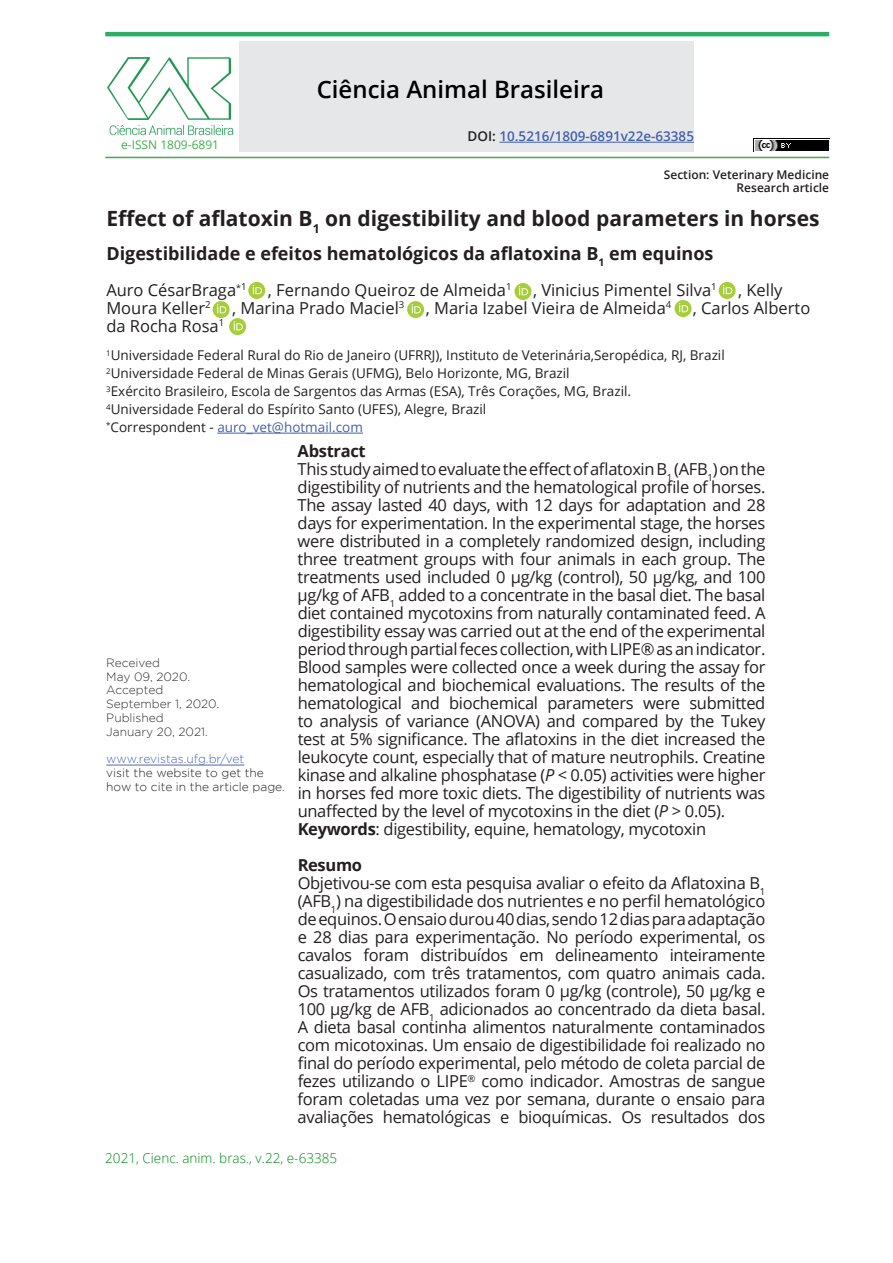
<style>
.page{position:relative;width:893px;height:1263px;background:#fff}
.page>*{position:absolute;margin:0;border:0;box-sizing:border-box;transform-origin:0 0}
.t1{font:600 24px "Open Sans";color:#000}
.t2{font:700 21px "Open Sans";color:#231f20}
.t3{font:700 18px "Open Sans";color:#231f20}
.t4{font:16.5px/18px "Open Sans";letter-spacing:-.02em;color:#231f20}
.t5{font:16.5px "Open Sans";color:#231f20}
.t6{font:13.5px/18px "Open Sans";color:#231f20}
.t7{font:300 13.5px "Open Sans";color:#008c14}
.t8{font:600 13.5px "Open Sans";color:#4261ad}
.t9{font:300 12px/13.8px "Gotham";color:#312f30}
.t10{font:300 12px/13.8px "Gotham";color:#231f20}
.t11{font:600 12px/13.2px "Open Sans";color:#231f20;text-align:right}
.t12{font:300 12px "Gotham";letter-spacing:-.005em;color:#4d66b0}
.t13{font:12px "Open Sans";color:#40ae49}
.s1{color:#231f20}
.s2{color:#4261ad}
.s3{color:#312f30}
.s4{font-weight:700}
.s5{font-style:italic}
</style>
<div class="page">
<div style="left:239px;top:41px;width:455px;height:111px;background:#e6e7e9"></div>
<hr style="left:499px;top:142px;width:195px;height:1px;background:#4261ad">
<hr style="left:105px;top:157px;width:724px;height:1px;background:#40ae49">
<hr style="left:105px;top:32px;width:724px;height:4px;background:#2fac66">
<img style="left:753px;top:139px;width:76px;height:13px">
<img style="left:107px;top:57px;width:127px;height:79px">
<hr style="left:106px;top:765px;width:138px;height:1px;background:#4d66b0">
<svg style="left:229px;top:318px;width:17px;height:17px"></svg>
<svg style="left:234px;top:321px;width:9px;height:9px"></svg>
<svg style="left:675px;top:300px;width:17px;height:17px"></svg>
<svg style="left:679px;top:303px;width:9px;height:9px"></svg>
<svg style="left:407px;top:301px;width:17px;height:17px"></svg>
<svg style="left:412px;top:304px;width:9px;height:9px"></svg>
<svg style="left:213px;top:301px;width:17px;height:17px"></svg>
<svg style="left:217px;top:304px;width:9px;height:9px"></svg>
<svg style="left:719px;top:282px;width:17px;height:17px"></svg>
<svg style="left:723px;top:285px;width:9px;height:9px"></svg>
<svg style="left:514px;top:283px;width:17px;height:17px"></svg>
<svg style="left:519px;top:286px;width:9px;height:9px"></svg>
<svg style="left:248px;top:282px;width:17px;height:17px"></svg>
<svg style="left:253px;top:285px;width:9px;height:9px"></svg>
<hr style="left:217px;top:433px;width:146px;height:1px;background:#4261ad">
<p class="t13" style="left:121px;top:137px;width:100px">e-ISSN 1809-6891</p>
<h1 class="t1" style="left:317px;top:73px;width:289px">Ciência Animal Brasileira</h1>
<p class="t8" style="left:468px;top:127px;width:228px"><span class="s1">DOI:</span> 10.5216/1809-6891v22e-63385</p>
<p class="t11" style="left:664px;top:168px;width:167px">Section: Veterinary Medicine<br>Research article</p>
<p class="t2" style="left:106px;top:203px;width:715px">Effect of aflatoxin B<sub>1</sub> on digestibility and blood parameters in horses</p>
<p class="t3" style="left:106px;top:240px;width:609px">Digestibilidade e efeitos hematológicos da aflatoxina B<sub>1</sub> em equinos</p>
<p class="t5" style="left:106px;top:278px;width:142px">Auro CésarBraga<sup>*</sup><sup>1</sup></p>
<p class="t5" style="left:268px;top:278px;width:245px">, Fernando Queiroz de Almeida<sup>1</sup></p>
<p class="t5" style="left:533px;top:278px;width:185px">, Vinicius Pimentel Silva<sup>1</sup></p>
<p class="t4" style="left:738px;top:280px;width:46px">, Kelly</p>
<p class="t5" style="left:106px;top:296px;width:106px">Moura Keller<sup>2</sup></p>
<p class="t5" style="left:232px;top:296px;width:174px">, Marina Prado Maciel<sup>3</sup></p>
<p class="t5" style="left:426px;top:296px;width:247px">, Maria Izabel Vieira de Almeida<sup>4</sup></p>
<p class="t5" style="left:693px;top:296px;width:119px">, Carlos Alberto</p>
<p class="t5" style="left:106px;top:314px;width:119px">da Rocha Rosa<sup>1</sup></p>
<p class="t6" style="left:106px;top:346px;width:620px"><sup>1</sup>Universidade Federal Rural do Rio de Janeiro (UFRRJ), Instituto de Veterinária,Seropédica, RJ, Brazil <sup>2</sup>Universidade Federal de Minas Gerais (UFMG), Belo Horizonte, MG, Brazil<br><sup>3</sup>Exército Brasileiro, Escola de Sargentos das Armas (ESA), Três Corações, MG, Brazil.<br><sup>4</sup>Universidade Federal do Espírito Santo (UFES), Alegre, Brazil<br><sup>*</sup>Correspondent - <span class="s2">auro_vet@hotmail.com</span></p>
<p class="t9" style="left:106px;top:655px;width:114px">Received<br>May 09, 2020.<br>Accepted<br>September 1, 2020.<br>Published<br>January 20, 2021.</p>
<p class="t12" style="left:106px;top:753px;width:140px">www.revistas.ufg.br/vet</p>
<p class="t10" style="left:106px;top:766px;width:180px">visit the website to get the how to cite in the article page<span class="s3">.</span></p>
<p class="t4" style="left:298px;top:442px;width:469px"><span class="s4">Abstract<br></span>This study aimed to evaluate the effect of aflatoxin B<sub>1</sub> (AFB<sub>1</sub>) on the digestibility of nutrients and the hematological profile of horses.<br>The assay lasted 40 days, with 12 days for adaptation and 28 days for experimentation. In the experimental stage, the horses were distributed in a completely randomized design, including three treatment groups with four animals in each group. The treatments used included 0 μg/kg (control), 50 μg/kg, and 100 μg/kg of AFB<sub>1</sub> added to a concentrate in the basal diet. The basal diet contained mycotoxins from naturally contaminated feed. A digestibility essay was carried out at the end of the experimental period through partial feces collection, with LIPE® as an indicator.<br>Blood samples were collected once a week during the assay for hematological and biochemical evaluations. The results of the hematological and biochemical parameters were submitted to analysis of variance (ANOVA) and compared by the Tukey test at 5% significance. The aflatoxins in the diet increased the leukocyte count, especially that of mature neutrophils. Creatine kinase and alkaline phosphatase (<span class="s5">P</span> &lt; 0.05) activities were higher in horses fed more toxic diets. The digestibility of nutrients was unaffected by the level of mycotoxins in the diet (<span class="s5">P</span> &gt; 0.05).<br><span class="s4">Keywords</span>: digestibility, equine, hematology, mycotoxin</p>
<p class="t4" style="left:298px;top:856px;width:469px"><span class="s4">Resumo<br></span>Objetivou-se com esta pesquisa avaliar o efeito da Aflatoxina B<sub>1 </sub>(AFB<sub>1</sub>) na digestibilidade dos nutrientes e no perfil hematológico de equinos. O ensaio durou 40 dias, sendo 12 dias para adaptação e 28 dias para experimentação. No período experimental, os cavalos foram distribuídos em delineamento inteiramente casualizado, com três tratamentos, com quatro animais cada.<br>Os tratamentos utilizados foram 0 μg/kg (controle), 50 μg/kg e 100 μg/kg de AFB<sub>1</sub> adicionados ao concentrado da dieta basal.<br>A dieta basal continha alimentos naturalmente contaminados com micotoxinas. Um ensaio de digestibilidade foi realizado no final do período experimental, pelo método de coleta parcial de fezes utilizando o LIPE<sup>®</sup> como indicador. Amostras de sangue foram coletadas uma vez por semana, durante o ensaio para avaliações hematológicas e bioquímicas. Os resultados dos</p>
<p class="t7" style="left:105px;top:1149px;width:233px">2021, Cienc. anim. bras., v.22, e-63385</p>
</div>
